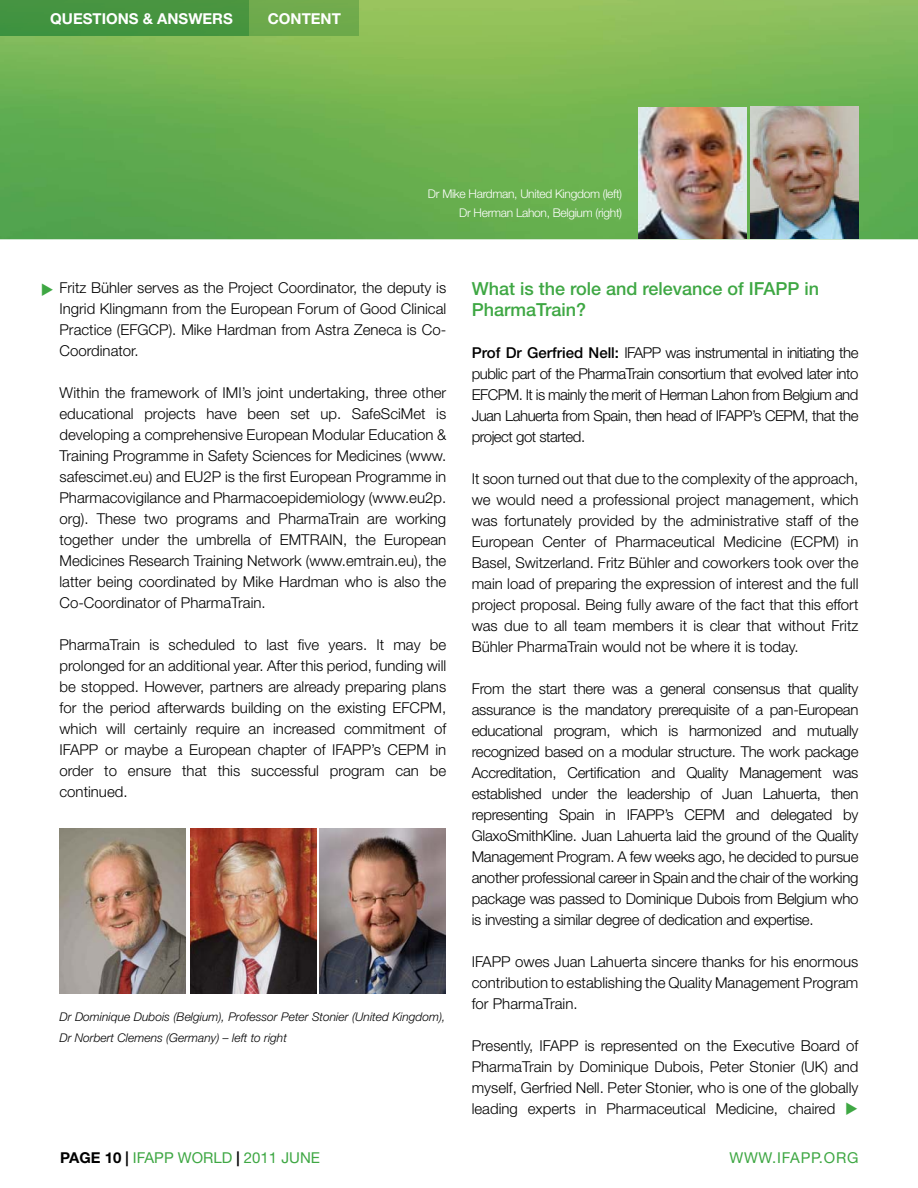
<style>
.page{position:relative;width:918px;height:1188px;background:#fff}
.page>*{position:absolute;margin:0;border:0;box-sizing:border-box;transform-origin:0 0}
.t1{font:500 18px/21px "Helvetica Neue";color:#3ea743}
.t2{font:300 15px/21px "Helvetica Neue";color:#000;text-align:justify}
.t3{font:15px "Helvetica Neue";color:#3ea743}
.t4{font:700 15px "Helvetica Neue";color:#fff}
.t5{font:15px "Helvetica Neue";letter-spacing:.05em;color:#3ea743}
.t6{font:italic 300 12px/21px "Helvetica Neue";color:#000}
.t7{font:300 12px/18.6px "Helvetica Neue";letter-spacing:-.025em;color:#fff;text-align:right}
.s1{font-weight:500}
.s2{font-weight:700;color:#000}
.s3{font-family:"Frutiger Next LT";font-weight:700;color:#000}
</style>
<div class="page">
<img style="left:0;top:0;width:918px;height:239px">
<img style="left:0;top:0;width:359px;height:35px">
<img style="left:751px;top:107px;width:108px;height:132px">
<img style="left:639px;top:108px;width:108px;height:131px">
<img style="left:320px;top:829px;width:126px;height:165px">
<img style="left:190px;top:829px;width:126px;height:165px">
<img style="left:60px;top:829px;width:126px;height:165px">
<p class="t4" style="left:50px;top:13px;width:184px">QUESTIONS &amp; ANSWERS</p>
<p class="t4" style="left:268px;top:13px;width:75px">CONTENT</p>
<p class="t7" style="left:428px;top:186px;width:196px">Dr Mike Hardman, United Kingdom (left)<br>Dr Herman Lahon, Belgium (right)</p>
<p class="t2" style="left:60px;top:279px;width:388px">Fritz Bühler serves as the Project Coordinator, the deputy is Ingrid Klingmann from the European Forum of Good Clinical Practice (EFGCP). Mike Hardman from Astra Zeneca is Co-Coordinator.</p>
<p class="t2" style="left:60px;top:384px;width:388px">Within the framework of IMI’s joint undertaking, three other educational projects have been set up. SafeSciMet is developing a comprehensive European Modular Education &amp; Training Programme in Safety Sciences for Medicines (www. safescimet.eu) and EU2P is the first European Programme in Pharmacovigilance and Pharmacoepidemiology (www.eu2p. org). These two programs and PharmaTrain are working together under the umbrella of EMTRAIN, the European Medicines Research Training Network (www.emtrain.eu), the latter being coordinated by Mike Hardman who is also the Co-Coordinator of PharmaTrain.</p>
<p class="t2" style="left:60px;top:636px;width:388px">PharmaTrain is scheduled to last five years. It may be prolonged for an additional year. After this period, funding will be stopped. However, partners are already preparing plans for the period afterwards building on the existing EFCPM, which will certainly require an increased commitment of IFAPP or maybe a European chapter of IFAPP’s CEPM in order to ensure that this successful program can be continued.</p>
<p class="t6" style="left:60px;top:1007px;width:387px">Dr Dominique Dubois (Belgium), Professor Peter Stonier (United Kingdom),<br>Dr Norbert Clemens (Germany) – left to right</p>
<p class="t1" style="left:472px;top:280px;width:349px">What is the role and relevance of IFAPP in<br>PharmaTrain?</p>
<p class="t2" style="left:472px;top:344px;width:388px"><span class="s1">Prof Dr Gerfried Nell:</span> IFAPP was instrumental in initiating the public part of the PharmaTrain consortium that evolved later into EFCPM. It is mainly the merit of Herman Lahon from Belgium and Juan Lahuerta from Spain, then head of IFAPP’s CEPM, that the project got started.</p>
<p class="t2" style="left:472px;top:470px;width:388px">It soon turned out that due to the complexity of the approach, we would need a professional project management, which was fortunately provided by the administrative staff of the European Center of Pharmaceutical Medicine (ECPM) in Basel, Switzerland. Fritz Bühler and coworkers took over the main load of preparing the expression of interest and the full project proposal. Being fully aware of the fact that this effort was due to all team members it is clear that without Fritz Bühler PharmaTrain would not be where it is today.</p>
<p class="t2" style="left:472px;top:680px;width:388px">From the start there was a general consensus that quality assurance is the mandatory prerequisite of a pan-European educational program, which is harmonized and mutually recognized based on a modular structure. The work package Accreditation, Certification and Quality Management was established under the leadership of Juan Lahuerta, then representing Spain in IFAPP’s CEPM and delegated by GlaxoSmithKline. Juan Lahuerta laid the ground of the Quality Management Program. A few weeks ago, he decided to pursue another professional career in Spain and the chair of the working package was passed to Dominique Dubois from Belgium who is investing a similar degree of dedication and expertise.</p>
<p class="t2" style="left:472px;top:953px;width:388px">IFAPP owes Juan Lahuerta sincere thanks for his enormous contribution to establishing the Quality Management Program for PharmaTrain.</p>
<p class="t2" style="left:472px;top:1037px;width:388px">Presently, IFAPP is represented on the Executive Board of PharmaTrain by Dominique Dubois, Peter Stonier (UK) and myself, Gerfried Nell. Peter Stonier, who is one of the globally leading experts in Pharmaceutical Medicine, chaired</p>
<p class="t3" style="left:60px;top:1153px;width:261px"><span class="s2">PAGE 10</span> <span class="s3">|</span> IFAPP WORLD <span class="s3">|</span> 2011 JUNE</p>
<p class="t5" style="left:729px;top:1153px;width:131px">WWW.IFAPP.ORG</p>
</div>
